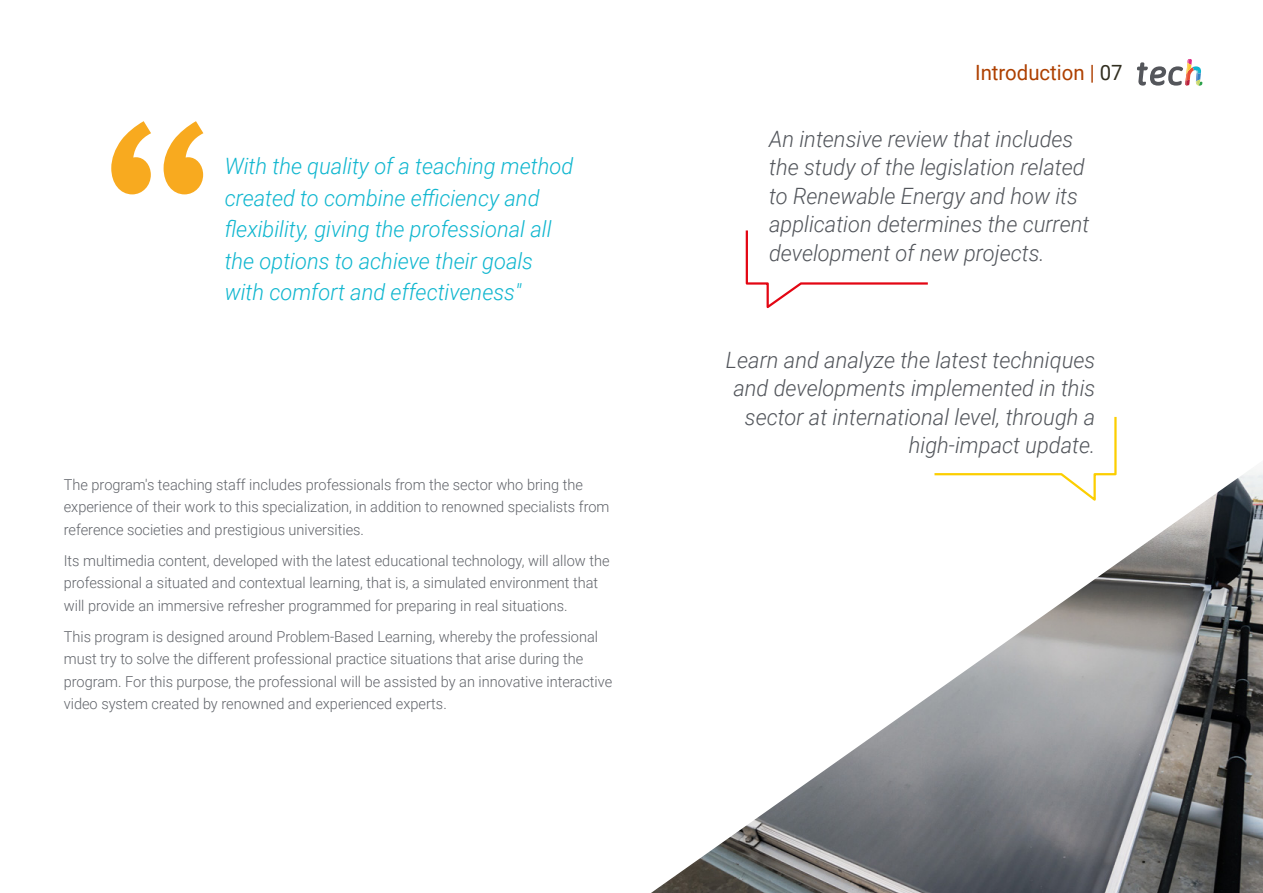
<style>
.page{position:relative;width:1263px;height:893px;background:#fff}
.page>*{position:absolute;margin:0;border:0;box-sizing:border-box;transform-origin:0 0}
.t1{font:italic 300 22.5px/28.5px "Roboto";color:#52555b;text-align:right}
.t2{font:italic 300 22.5px/31.5px "Roboto";color:#0fb6cf}
.t3{font:21px "Roboto";color:#ae4000}
.t4{font:300 15px/22.5px "Roboto";color:#61646a}
.s1{color:#312e20}
</style>
<div class="page">
<svg style="left:111px;top:121px;width:92px;height:73px"></svg>
<img style="left:651px;top:470px;width:612px;height:423px">
<svg style="left:1137px;top:59px;width:65px;height:27px"></svg>
<svg style="left:932px;top:416px;width:186px;height:88px"></svg>
<svg style="left:745px;top:230px;width:183px;height:79px"></svg>
<h1 class="t2" style="left:225px;top:150px;width:350px">With the quality of a teaching method created to combine efficiency and flexibility, giving the professional all the options to achieve their goals with comfort and effectiveness"</h1>
<p class="t4" style="left:64px;top:472px;width:547px">The program's teaching staff includes professionals from the sector who bring the experience of their work to this specialization, in addition to renowned specialists from reference societies and prestigious universities.</p>
<p class="t4" style="left:64px;top:548px;width:547px">Its multimedia content, developed with the latest educational technology, will allow the professional a situated and contextual learning, that is, a simulated environment that will provide an immersive refresher programmed for preparing in real situations.</p>
<p class="t4" style="left:64px;top:624px;width:550px">This program is designed around Problem-Based Learning, whereby the professional must try to solve the different professional practice situations that arise during the program. For this purpose, the professional will be assisted by an innovative interactive video system created by renowned and experienced experts.</p>
<h2 class="t3" style="left:975px;top:57px;width:149px">Introduction | <span class="s1">07</span></h2>
<h1 class="t1" style="left:769px;top:124px;width:322px;text-align:left">An intensive review that includes the study of the legislation related to Renewable Energy and how its application determines the current development of new projects.</h1>
<h1 class="t1" style="left:726px;top:344px;width:371px">Learn and analyze the latest techniques and developments implemented in this sector at international level, through a high-impact update.</h1>
</div>
